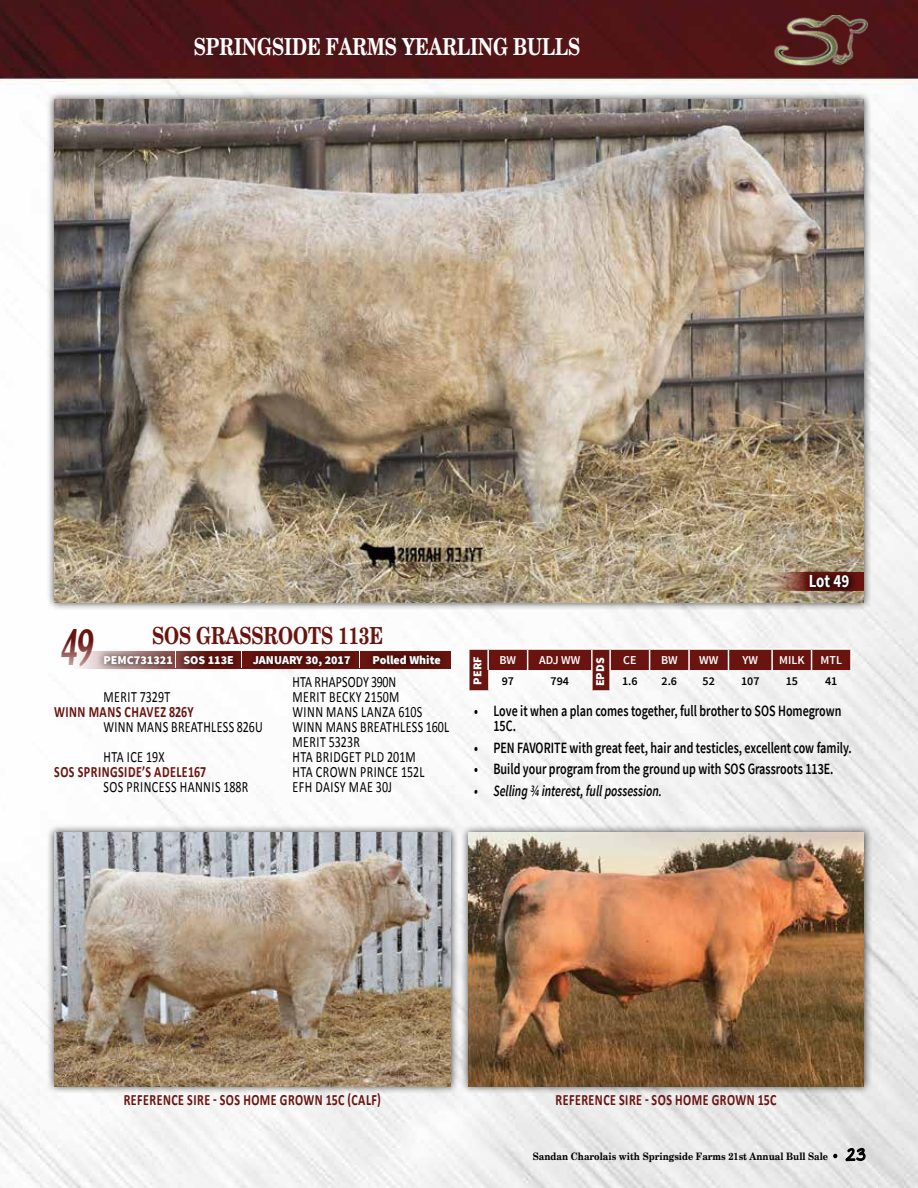
<style>
.page{position:relative;width:918px;height:1188px;background:#fff}
.page>*{position:absolute;margin:0;border:0;box-sizing:border-box;transform-origin:0 0}
.t1{font:italic 700 56.1px "Neuvarese";color:#69140f;scale:.59 1}
.t2{font:700 23.55px "New Century Schlbk";color:#fff;scale:.76 1}
.t3{font:700 23.55px "New Century Schlbk";color:#69140f;scale:.76 1}
.t4{font:700 18.45px "Source Sans Pro";color:#fff;scale:.81 1}
.t5{font:15.75px/15px "Calibri";letter-spacing:.03em;color:#000;scale:.76 1}
.t6{font:600 15.75px/15px "Source Sans Pro";color:#000;scale:.76 1}
.t7{font:700 15.75px "Calibri";letter-spacing:.04em;color:#69140f;scale:.76 1}
.t8{font:italic 600 15.75px "Source Sans Pro";color:#000;scale:.76 1}
.t9{font:15.75px "Calibri";letter-spacing:.01em;color:#000;scale:.76 1}
.t10{font:900 12px "Source Sans Pro";color:#fff}
.t11{font:600 12px "Source Sans Pro";color:#fff}
.t12{font:600 12px "Source Sans Pro";color:#000}
.t13{font:700 10.2px "New Century Schlbk";color:#000;scale:.88 1}
.s1{font-family:"Gill Sans";font-weight:400;font-size:12px}
.s2{font-family:"Always In My Heart";font-weight:400;font-size:22.2px}
</style>
<div class="page">
<img style="left:0;top:0;width:918px;height:1188px">
<svg style="left:832px;top:1147px;width:35px;height:15px"></svg>
<img style="left:744px;top:15px;width:146px;height:60px">
<div style="left:46px;top:91px;width:826px;height:519px;background:#000;opacity:.75"></div>
<img style="left:54px;top:100px;width:810px;height:502px">
<svg style="left:74px;top:651px;width:377px;height:18px"></svg>
<svg style="left:96px;top:648px;width:352px;height:26px"></svg>
<svg style="left:175px;top:652px;width:1px;height:16px"></svg>
<svg style="left:359px;top:652px;width:1px;height:16px"></svg>
<svg style="left:241px;top:652px;width:1px;height:16px"></svg>
<hr style="left:468px;top:648px;width:20px;height:2px;background:#fff">
<hr style="left:468px;top:650px;width:2px;height:20px;background:#fff">
<hr style="left:468px;top:670px;width:2px;height:20px;background:#fff">
<hr style="left:468px;top:690px;width:20px;height:2px;background:#fff">
<hr style="left:591px;top:690px;width:20px;height:2px;background:#fff">
<hr style="left:812px;top:648px;width:40px;height:2px;background:#fff">
<svg style="left:469px;top:648px;width:382px;height:43px"></svg>
<hr style="left:850px;top:650px;width:2px;height:20px;background:#fff">
<svg style="left:759px;top:572px;width:105px;height:19px"></svg>
<div style="left:803px;top:568px;width:55px;height:28px;background:#000;opacity:.75"></div>
<div style="left:46px;top:824px;width:413px;height:270px;background:#000;opacity:.75"></div>
<img style="left:54px;top:832px;width:397px;height:254px">
<div style="left:460px;top:824px;width:412px;height:270px;background:#000;opacity:.75"></div>
<img style="left:468px;top:832px;width:396px;height:254px">
<h2 class="t2" style="left:194px;top:31px;width:510px">SPRINGSIDE FARMS YEARLING BULLS</h2>
<p class="t4" style="left:809px;top:569px;width:52px">Lot 49</p>
<p class="t3" style="left:152px;top:620px;width:305px">SOS GRASSROOTS 113E</p>
<p class="t9" style="left:292px;top:672px;width:138px">HTA RHAPSODY 390N</p>
<p class="t5" style="left:104px;top:690px;width:89px">MERIT 7329T</p>
<p class="t5" style="left:292px;top:690px;width:142px">MERIT BECKY 2150M</p>
<p class="t7" style="left:54px;top:702px;width:185px">WINN MANS CHAVEZ 826Y</p>
<p class="t5" style="left:292px;top:705px;width:172px">WINN MANS LANZA 610S</p>
<p class="t5" style="left:103px;top:720px;width:211px">WINN MANS BREATHLESS 826U</p>
<p class="t5" style="left:292px;top:720px;width:208px">WINN MANS BREATHLESS 160L<br>MERIT 5323R</p>
<p class="t5" style="left:103px;top:750px;width:82px">HTA ICE 19X</p>
<p class="t5" style="left:292px;top:750px;width:164px">HTA BRIDGET PLD 201M</p>
<p class="t7" style="left:54px;top:762px;width:202px">SOS SPRINGSIDE’S ADELE167</p>
<p class="t5" style="left:292px;top:765px;width:175px">HTA CROWN PRINCE 152L</p>
<p class="t5" style="left:104px;top:780px;width:192px">SOS PRINCESS HANNIS 188R</p>
<p class="t5" style="left:292px;top:780px;width:133px">EFH DAISY MAE 30J</p>
<h1 class="t1" style="left:59px;top:616px;width:61px">49</h1>
<p class="t10" style="left:104px;top:653px;width:132px">PEMC731321 SOS 113E</p>
<p class="t10" style="left:253px;top:653px;width:99px">JANUARY 30, 2017</p>
<p class="t10" style="left:373px;top:653px;width:70px">Polled White</p>
<p class="t11" style="left:500px;top:652px;width:18px">BW</p>
<p class="t11" style="left:539px;top:652px;width:43px">ADJ WW</p>
<p class="t11" style="left:623px;top:652px;width:15px">CE</p>
<p class="t11" style="left:661px;top:652px;width:18px">BW</p>
<p class="t11" style="left:699px;top:652px;width:21px">WW</p>
<p class="t11" style="left:743px;top:652px;width:17px">YW</p>
<p class="t11" style="left:779px;top:652px;width:27px">MILK</p>
<p class="t11" style="left:821px;top:652px;width:23px">MTL</p>
<p class="t12" style="left:502px;top:673px;width:14px">97</p>
<p class="t12" style="left:551px;top:673px;width:20px">794</p>
<p class="t12" style="left:622px;top:673px;width:17px">1.6</p>
<p class="t12" style="left:662px;top:673px;width:17px">2.6</p>
<p class="t12" style="left:703px;top:673px;width:14px">52</p>
<p class="t12" style="left:741px;top:673px;width:20px">107</p>
<p class="t12" style="left:786px;top:673px;width:14px">15</p>
<p class="t12" style="left:825px;top:673px;width:14px">41</p>
<p class="t6" style="left:494px;top:703px;width:459px;text-indent:-20px">• Love it when a plan comes together, full brother to SOS Homegrown<br>15C.</p>
<p class="t6" style="left:474px;top:740px;width:499px">• PEN FAVORITE with great feet, hair and testicles, excellent cow family.</p>
<p class="t6" style="left:474px;top:762px;width:475px">• Build your program from the ground up with SOS Grassroots 113E.</p>
<p class="t8" style="left:474px;top:781px;width:249px">• Selling ¾ interest, full possession.</p>
<p class="t10" style="left:470px;top:685px;width:30px;rotate:-90deg">PERF</p>
<p class="t10" style="left:592px;top:686px;width:30px;rotate:-90deg">EPDS</p>
<p class="t7" style="left:124px;top:1089px;width:340px">REFERENCE SIRE - SOS HOME GROWN 15C (CALF)</p>
<p class="t7" style="left:556px;top:1089px;width:292px">REFERENCE SIRE - SOS HOME GROWN 15C</p>
<p class="t13" style="left:533px;top:1150px;width:373px">Sandan Charolais with Springside Farms 21st Annual Bull Sale <span class="s1">•</span> <span class="s2">23</span></p>
</div>
